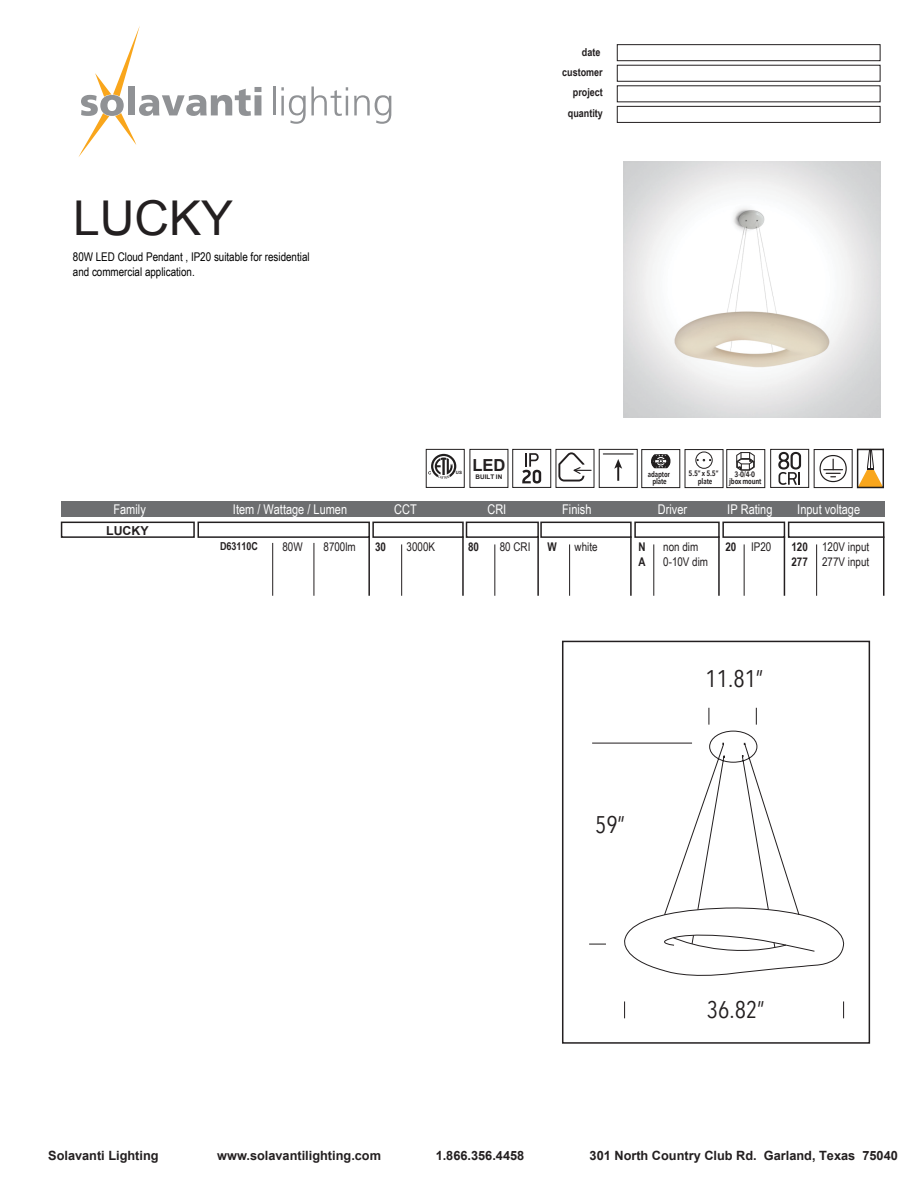
<style>
.page{position:relative;width:918px;height:1188px;background:#fff}
.page>*{position:absolute;margin:0;border:0;box-sizing:border-box;transform-origin:0 0}
.t1{font:48px "Arial";color:#231f20}
.t2{font:24px "Avenir Next Condensed";color:#231f20}
.t3{font:700 16.65px "Arial";color:#231f20}
.t4{font:13.35px "Arial Narrow";color:#fff}
.t5{font:700 12.75px "Arial";color:#231f20}
.t6{font:700 12.3px "Arial";color:#231f20}
.t7{font:12px/14.4px "Arial Narrow";color:#010101}
.t8{font:12px/14.4px "Arial Narrow";color:#231f20}
.t9{font:700 12px/14.4px "Arial Narrow";color:#231f20}
.t10{font:700 10.95px/19.2px "Arial Narrow";color:#231f20;text-align:right}
.t11{font:600 7.8px/7.8px "Avenir Next Condensed";letter-spacing:-.02em;color:#231f20;text-align:center}
.t12{font:700 6.3px "Arial";color:#231f20}
.t13{font:700 4.35px "Arial";color:#221f1f}
.s1{font-weight:700}
</style>
<div class="page">
<svg style="left:78px;top:26px;width:183px;height:131px"></svg>
<hr style="left:273px;top:86px;width:2px;height:29px;background:#909295">
<svg style="left:281px;top:86px;width:67px;height:38px"></svg>
<svg style="left:354px;top:95px;width:37px;height:29px"></svg>
<div style="left:617px;top:106px;width:263px;height:17px;border:1px solid #231f20"></div>
<div style="left:617px;top:65px;width:263px;height:17px;border:1px solid #231f20"></div>
<div style="left:617px;top:44px;width:263px;height:17px;border:1px solid #231f20"></div>
<img style="left:623px;top:161px;width:257px;height:257px">
<div style="left:61px;top:522px;width:134px;height:16px;border:2px solid #231f20"></div>
<div style="left:62px;top:502px;width:823px;height:15px;background:#6d6e70"></div>
<div style="left:722px;top:522px;width:63px;height:16px;border:2px solid #231f20"></div>
<div style="left:540px;top:522px;width:92px;height:16px;border:2px solid #231f20"></div>
<div style="left:198px;top:522px;width:172px;height:16px;border:2px solid #231f20"></div>
<hr style="left:272px;top:543px;width:1px;height:53px;background:#231f20">
<hr style="left:314px;top:543px;width:1px;height:53px;background:#231f20">
<hr style="left:368px;top:536px;width:2px;height:60px;background:#231f20">
<hr style="left:630px;top:536px;width:2px;height:60px;background:#231f20">
<hr style="left:784px;top:536px;width:1px;height:60px;background:#231f20">
<hr style="left:569px;top:544px;width:1px;height:52px;background:#231f20">
<div style="left:372px;top:522px;width:92px;height:16px;border:2px solid #231f20"></div>
<hr style="left:462px;top:536px;width:2px;height:60px;background:#231f20">
<hr style="left:401px;top:544px;width:1px;height:52px;background:#231f20">
<div style="left:466px;top:522px;width:73px;height:16px;border:2px solid #231f20"></div>
<hr style="left:537px;top:536px;width:2px;height:60px;background:#231f20">
<hr style="left:495px;top:544px;width:1px;height:52px;background:#231f20">
<hr style="left:744px;top:544px;width:1px;height:52px;background:#231f20">
<div style="left:634px;top:522px;width:86px;height:16px;border:2px solid #231f20"></div>
<hr style="left:718px;top:536px;width:2px;height:60px;background:#231f20">
<hr style="left:654px;top:544px;width:1px;height:52px;background:#231f20">
<div style="left:788px;top:522px;width:96px;height:16px;border:2px solid #231f20"></div>
<hr style="left:883px;top:536px;width:1px;height:60px;background:#231f20">
<hr style="left:816px;top:544px;width:1px;height:52px;background:#231f20">
<div style="left:814px;top:449px;width:39px;height:39px;border:1px solid #211d1e"></div>
<svg style="left:819px;top:455px;width:28px;height:28px"></svg>
<svg style="left:428px;top:454px;width:28px;height:25px"></svg>
<div style="left:426px;top:449px;width:39px;height:39px;border:1px solid #221f1f"></div>
<div style="left:599px;top:449px;width:39px;height:39px;border:1px solid #221f1f"></div>
<hr style="left:603px;top:453px;width:30px;height:2px;background:#221f1f">
<svg style="left:614px;top:459px;width:8px;height:22px"></svg>
<div style="left:512px;top:449px;width:39px;height:39px;border:1px solid #221f1f"></div>
<svg style="left:522px;top:453px;width:19px;height:31px"></svg>
<div style="left:556px;top:449px;width:38px;height:39px;border:1px solid #221f1f"></div>
<svg style="left:558px;top:452px;width:34px;height:30px"></svg>
<div style="left:470px;top:449px;width:38px;height:39px;border:1px solid #221f1f"></div>
<div style="left:770px;top:449px;width:39px;height:39px;border:1px solid #221f1f"></div>
<svg style="left:778px;top:452px;width:23px;height:33px"></svg>
<div style="left:726px;top:449px;width:39px;height:39px;border:1px solid #221f1f"></div>
<svg style="left:736px;top:452px;width:19px;height:19px"></svg>
<div style="left:685px;top:449px;width:38px;height:39px;border:1px solid #221f1f"></div>
<div style="left:696px;top:452px;width:16px;height:17px;border:1px solid #221f1f;border-radius:8px"></div>
<svg style="left:697px;top:459px;width:14px;height:2px"></svg>
<svg style="left:651px;top:454px;width:20px;height:14px"></svg>
<div style="left:641px;top:449px;width:39px;height:39px;border:1px solid #221f1f"></div>
<svg style="left:857px;top:449px;width:27px;height:39px"></svg>
<svg style="left:624px;top:1001px;width:1px;height:17px"></svg>
<svg style="left:843px;top:1001px;width:1px;height:17px"></svg>
<hr style="left:592px;top:743px;width:100px;height:1px;background:#231f20">
<svg style="left:589px;top:944px;width:17px;height:1px"></svg>
<svg style="left:620px;top:708px;width:225px;height:268px"></svg>
<div style="left:562px;top:641px;width:308px;height:403px;border:2px solid #231f20"></div>
<h1 class="t1" style="left:73px;top:186px;width:162px">LUCKY</h1>
<p class="t7" style="left:73px;top:250px;width:238px">80W LED Cloud Pendant , IP20 suitable for residential and commercial application.</p>
<p class="t10" style="left:562px;top:42px;width:42px">date customer</p>
<p class="t10" style="left:568px;top:81px;width:37px;line-height:20.7px;text-align:center">project quantity</p>
<p class="t13" style="left:456px;top:470px;width:8px">US</p>
<h3 class="t3" style="left:472px;top:454px;width:35px">LED</h3>
<p class="t12" style="left:476px;top:473px;width:28px">BUILT IN</p>
<p class="t11" style="left:729px;top:471px;width:34px;line-height:6.6px">3-0/4-0 jbox mount</p>
<p class="t11" style="left:689px;top:469px;width:31px">5.5” x 5.5” plate</p>
<p class="t11" style="left:648px;top:470px;width:23px">adaptor plate</p>
<p class="t4" style="left:114px;top:499px;width:34px">Family</p>
<p class="t4" style="left:233px;top:499px;width:116px">Item / Wattage / Lumen</p>
<p class="t4" style="left:562px;top:499px;width:31px">Finish</p>
<p class="t4" style="left:658px;top:499px;width:31px">Driver</p>
<p class="t4" style="left:727px;top:499px;width:47px">IP Rating</p>
<p class="t4" style="left:797px;top:499px;width:64px">Input voltage</p>
<p class="t9" style="left:547px;top:539px;width:11px">W</p>
<p class="t8" style="left:575px;top:539px;width:24px">white</p>
<p class="t8" style="left:725px;top:539px;width:48px"><span class="s1">20</span> IP20</p>
<p class="t4" style="left:394px;top:499px;width:24px">CCT</p>
<p class="t4" style="left:487px;top:499px;width:20px">CRI</p>
<p class="t6" style="left:106px;top:522px;width:44px">LUCKY</p>
<p class="t10" style="left:220px;top:536px;width:39px">D63110C</p>
<p class="t8" style="left:283px;top:539px;width:22px">80W</p>
<p class="t8" style="left:324px;top:539px;width:34px">8700lm</p>
<p class="t9" style="left:639px;top:539px;width:9px">N<br>A</p>
<p class="t8" style="left:663px;top:539px;width:46px">non dim<br>0-10V dim</p>
<p class="t9" style="left:468px;top:539px;width:12px">80</p>
<p class="t8" style="left:500px;top:539px;width:32px">80 CRI</p>
<p class="t9" style="left:792px;top:539px;width:18px">120<br>277</p>
<p class="t8" style="left:822px;top:539px;width:49px">120V input<br>277V input</p>
<p class="t9" style="left:375px;top:539px;width:12px">30</p>
<p class="t8" style="left:407px;top:539px;width:30px">3000K</p>
<h2 class="t2" style="left:595px;top:804px;width:32px">59”</h2>
<h2 class="t2" style="left:706px;top:658px;width:59px">11.81”</h2>
<h2 class="t2" style="left:707px;top:989px;width:59px">36.82”</h2>
<p class="t5" style="left:48px;top:1147px;width:112px">Solavanti Lighting</p>
<p class="t5" style="left:217px;top:1147px;width:165px">www.solavantilighting.com</p>
<p class="t5" style="left:436px;top:1147px;width:90px">1.866.356.4458</p>
<p class="t5" style="left:590px;top:1147px;width:310px">301 North Country Club Rd. Garland, Texas 75040</p>
</div>
